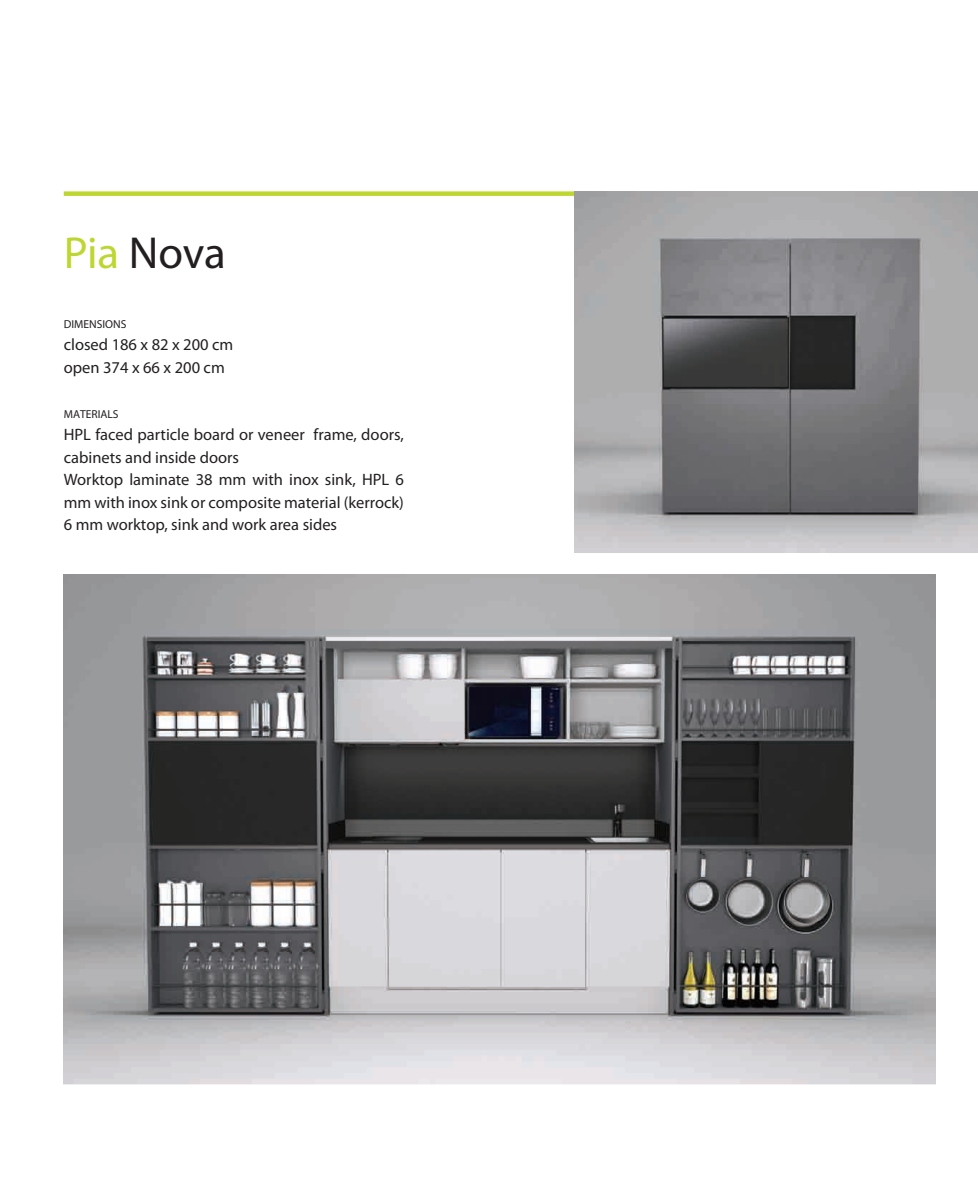
<style>
.page{position:relative;width:978px;height:1191px;background:#fff}
.page>*{position:absolute;margin:0;border:0;box-sizing:border-box;transform-origin:0 0}
.t1{font:45px "Myriad Pro";letter-spacing:-.005em;color:#231f20}
.t2{font:16.5px/22.5px "Myriad Pro";color:#231f20}
.t3{font:16.5px "Myriad Pro";color:#231f20}
.t4{font:11.55px "Myriad Pro";color:#231f20}
.s1{color:#bed630}
.s2{font-style:inherit}
</style>
<div class="page">
<div style="left:64px;top:191px;width:510px;height:5px;background:#bed630"></div>
<img style="left:64px;top:574px;width:871px;height:510px">
<img style="left:574px;top:191px;width:404px;height:362px">
<p class="t1" style="left:64px;top:225px;width:164px"><span class="s1">Pia</span> Nova</p>
<p class="t4" style="left:64px;top:317px;width:64px">DIMENSIONS</p>
<p class="t2" style="left:64px;top:333px;width:171px">closed 186 x 82 x 200 cm</p>
<p class="t2" style="left:64px;top:355px;width:163px">open 374 x 66 x 200 cm</p>
<p class="t4" style="left:64px;top:407px;width:56px">MATERIALS</p>
<p class="t3" style="left:64px;top:424px;width:10px">HPL</p>
<p class="t2" style="left:64px;top:423px;width:342px;text-indent:32px">faced particle board or veneer frame, doors, cabinets and inside doors</p>
<p class="t2" style="left:64px;top:468px;width:308px">Worktop laminate 38 mm with inox sink, <span class="s2">HPL</span></p>
<p class="t2" style="left:64px;top:468px;width:342px;text-align:justify;text-indent:332px">6 mm with inox sink or composite material (kerrock)<br>6 mm worktop, sink and work area sides</p>
</div>
